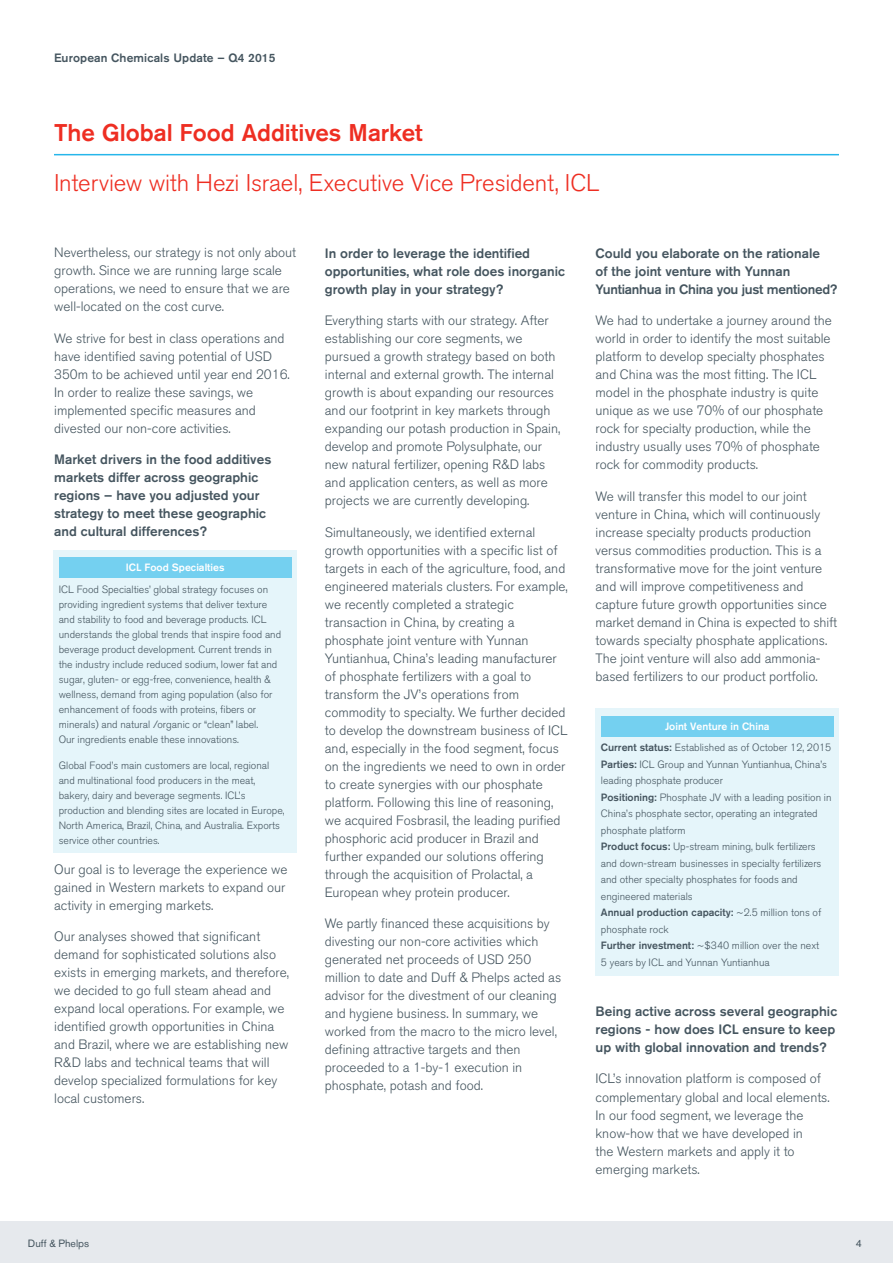
<style>
.page{position:relative;width:893px;height:1263px;background:#fff}
.page>*{position:absolute;margin:0;border:0;box-sizing:border-box;transform-origin:0 0}
.Article_Subtitle{font:300 24px "Akzidenz Grotesk BQ";letter-spacing:-.005em;color:#ee2e22}
.PH2{font:500 24px "Akzidenz Grotesk BQ";letter-spacing:-.005em;color:#ee2e22}
.Body_Text{font:300 13.5px/18px "Akzidenz Grotesk BQ";color:#45555f}
.Body_Text-2{font:500 13.5px/18px "Akzidenz Grotesk BQ";color:#45555f}
.t1{font:500 12px "Akzidenz Grotesk BQ";letter-spacing:.01em;color:#45555f}
.Body_Text-3{font:300 10.5px/15px "Akzidenz Grotesk BQ";color:#45555f}
.Body_Text-4{font:500 10.5px "Akzidenz Grotesk BQ";color:#fff}
.Body_Text-5{font:10.5px "Akzidenz Grotesk BQ";color:#45555f}
.s1{font-weight:500}
</style>
<div class="page">
<div style="left:0;top:1221px;width:893px;height:42px;background:#e6e9ed"></div>
<hr style="left:54px;top:154px;width:785px;height:1px;background:#26b6ea">
<div style="left:596px;top:707px;width:243px;height:268px;background:#e5f5fa"></div>
<div style="left:601px;top:716px;width:233px;height:20px;background:#74d0f0"></div>
<div style="left:53px;top:551px;width:244px;height:302px;background:#e5f5fa"></div>
<div style="left:59px;top:557px;width:233px;height:20px;background:#74d0f0"></div>
<p class="t1" style="left:54px;top:51px;width:223px">European Chemicals Update – Q4 2015</p>
<p class="PH2" style="left:54px;top:118px;width:370px">The Global Food Additives Market</p>
<p class="Article_Subtitle" style="left:54px;top:169px;width:547px">Interview with Hezi Israel, Executive Vice President, ICL</p>
<p class="Body_Text" style="left:54px;top:244px;width:244px">Nevertheless, our strategy is not only about growth. Since we are running large scale operations, we need to ensure that we are well-located on the cost curve.</p>
<p class="Body_Text" style="left:54px;top:329px;width:237px">We strive for best in class operations and have identified saving potential of USD 350m to be achieved until year end 2016.<br>In order to realize these savings, we implemented specific measures and divested our non-core activities.</p>
<p class="Body_Text-2" style="left:54px;top:450px;width:219px">Market drivers in the food additives markets differ across geographic regions – have you adjusted your strategy to meet these geographic and cultural differences?</p>
<p class="Body_Text-4" style="left:126px;top:561px;width:100px">ICL Food Specialties</p>
<p class="Body_Text-3" style="left:59px;top:582px;width:224px">ICL Food Specialties’ global strategy focuses on providing ingredient systems that deliver texture and stability to food and beverage products. ICL understands the global trends that inspire food and beverage product development. Current trends in the industry include reduced sodium, lower fat and sugar, gluten- or egg-free, convenience, health &amp; wellness, demand from aging population (also for enhancement of foods with proteins, fibers or minerals) and natural /organic or “clean” label.<br>Our ingredients enable these innovations.</p>
<p class="Body_Text-3" style="left:59px;top:758px;width:227px">Global Food’s main customers are local, regional and multinational food producers in the meat, bakery, dairy and beverage segments. ICL’s production and blending sites are located in Europe, North America, Brazil, China, and Australia. Exports service other countries.</p>
<p class="Body_Text" style="left:54px;top:860px;width:235px">Our goal is to leverage the experience we gained in Western markets to expand our activity in emerging markets.</p>
<p class="Body_Text" style="left:54px;top:928px;width:236px">Our analyses showed that significant demand for sophisticated solutions also exists in emerging markets, and therefore, we decided to go full steam ahead and expand local operations. For example, we identified growth opportunities in China and Brazil, where we are establishing new R&amp;D labs and technical teams that will develop specialized formulations for key local customers.</p>
<p class="Body_Text-2" style="left:325px;top:244px;width:242px">In order to leverage the identified opportunities, what role does inorganic growth play in your strategy?</p>
<p class="Body_Text" style="left:325px;top:312px;width:237px">Everything starts with our strategy. After establishing our core segments, we pursued a growth strategy based on both internal and external growth. The internal growth is about expanding our resources and our footprint in key markets through expanding our potash production in Spain, develop and promote Polysulphate, our new natural fertilizer, opening R&amp;D labs and application centers, as well as more projects we are currently developing.</p>
<p class="Body_Text" style="left:325px;top:523px;width:244px">Simultaneously, we identified external growth opportunities with a specific list of targets in each of the agriculture, food, and engineered materials clusters. For example, we recently completed a strategic transaction in China, by creating a phosphate joint venture with Yunnan Yuntianhua, China’s leading manufacturer of phosphate fertilizers with a goal to transform the JV’s operations from commodity to specialty. We further decided to develop the downstream business of ICL and, especially in the food segment, focus on the ingredients we need to own in order to create synergies with our phosphate platform. Following this line of reasoning, we acquired Fosbrasil, the leading purified phosphoric acid producer in Brazil and further expanded our solutions offering through the acquisition of Prolactal, a European whey protein producer.</p>
<p class="Body_Text" style="left:325px;top:915px;width:238px">We partly financed these acquisitions by divesting our non-core activities which generated net proceeds of USD 250 million to date and Duff &amp; Phelps acted as advisor for the divestment of our cleaning and hygiene business. In summary, we worked from the macro to the micro level, defining attractive targets and then proceeded to a 1-by-1 execution in phosphate, potash and food.</p>
<p class="Body_Text-2" style="left:596px;top:244px;width:243px">Could you elaborate on the rationale<br>of the joint venture with Yunnan<br>Yuntianhua in China you just mentioned?</p>
<p class="Body_Text" style="left:596px;top:312px;width:238px">We had to undertake a journey around the world in order to identify the most suitable platform to develop specialty phosphates and China was the most fitting. The ICL model in the phosphate industry is quite unique as we use 70% of our phosphate rock for specialty production, while the industry usually uses 70% of phosphate rock for commodity products.</p>
<p class="Body_Text" style="left:596px;top:487px;width:243px">We will transfer this model to our joint venture in China, which will continuously increase specialty products production versus commodities production. This is a transformative move for the joint venture and will improve competitiveness and capture future growth opportunities since market demand in China is expected to shift towards specialty phosphate applications.<br>The joint venture will also add ammonia&shy;based fertilizers to our product portfolio.</p>
<p class="Body_Text-4" style="left:665px;top:720px;width:106px">Joint Venture in China</p>
<p class="Body_Text-3" style="left:601px;top:740px;width:232px"><span class="s1">Current status:</span> Established as of October 12, 2015</p>
<p class="Body_Text-3" style="left:601px;top:756px;width:227px;line-height:16.5px"><span class="s1">Parties:</span> ICL Group and Yunnan Yuntianhua, China’s leading phosphate producer</p>
<p class="Body_Text-3" style="left:601px;top:789px;width:232px;line-height:16.5px"><span class="s1">Positioning:</span> Phosphate JV with a leading position in<br>China’s phosphate sector, operating an integrated phosphate platform</p>
<p class="Body_Text-3" style="left:601px;top:839px;width:222px;line-height:16.5px"><span class="s1">Product focus:</span> Up-stream mining, bulk fertilizers and down-stream businesses in specialty fertilizers and other specialty phosphates for foods and engineered materials</p>
<p class="Body_Text-3" style="left:601px;top:905px;width:222px;line-height:16.5px"><span class="s1">Annual production capacity:</span> ~2.5 million tons of phosphate rock</p>
<p class="Body_Text-3" style="left:601px;top:938px;width:220px;line-height:16.5px"><span class="s1">Further investment:</span> ~$340 million over the next<br>5 years by ICL and Yunnan Yuntianhua</p>
<p class="Body_Text-2" style="left:596px;top:1002px;width:243px">Being active across several geographic regions - how does ICL ensure to keep up with global innovation and trends?</p>
<p class="Body_Text" style="left:596px;top:1070px;width:236px">ICL’s innovation platform is composed of complementary global and local elements.<br>In our food segment, we leverage the know-how that we have developed in<br>the Western markets and apply it to emerging markets.</p>
<p class="Body_Text-5" style="left:28px;top:1237px;width:63px">Duff &amp; Phelps</p>
<p class="Body_Text-5" style="left:856px;top:1237px;width:8px">4</p>
</div>
